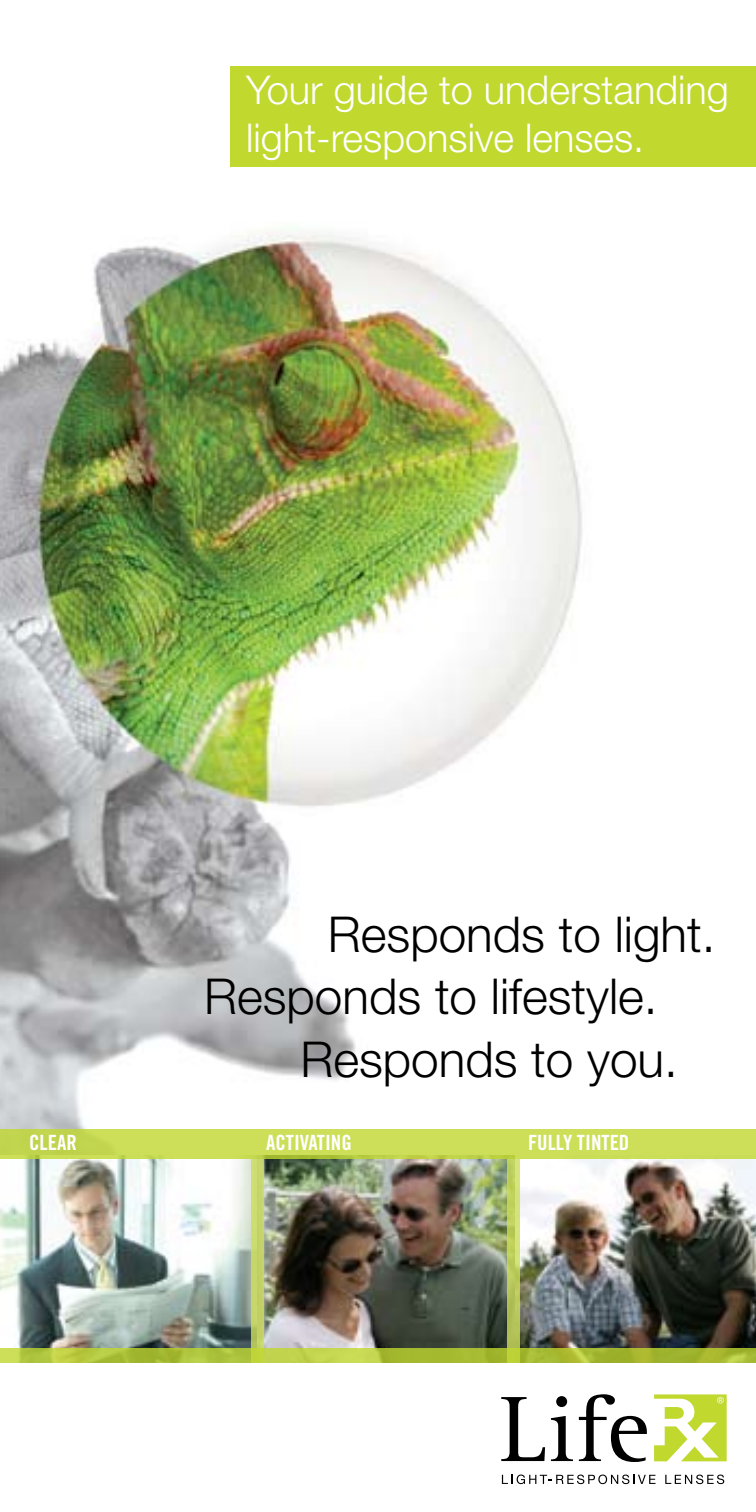
<style>
.page{position:relative;width:756px;height:1512px;background:#fff}
.page>*{position:absolute;margin:0;border:0;box-sizing:border-box;transform-origin:0 0}
.t1{font:300 49.5px/62.4px "Helvetica Neue";color:#000}
.t2{font:300 39.6px/47.7px "Helvetica Neue";color:#fff}
.t3{font:21px "Trade Gothic Bold Cond Twenty";color:#fff}
.t4{font:15px "Myriad";color:#fff}
</style>
<div class="page">
<img style="left:0;top:228px;width:582px;height:901px">
<img style="left:0;top:1159px;width:756px;height:189px">
<svg style="left:0;top:1129px;width:756px;height:30px;background:#cadc55"></svg>
<svg style="left:507px;top:1159px;width:13px;height:189px;background:#bfce61"></svg>
<div style="left:251px;top:1159px;width:13px;height:203px;background:#c5d56a"></div>
<svg style="left:501px;top:1397px;width:44px;height:64px"></svg>
<svg style="left:551px;top:1396px;width:22px;height:65px"></svg>
<svg style="left:579px;top:1394px;width:68px;height:68px"></svg>
<svg style="left:502px;top:1475px;width:154px;height:9px"></svg>
<svg style="left:665px;top:1475px;width:59px;height:9px"></svg>
<svg style="left:654px;top:1394px;width:73px;height:67px"></svg>
<svg style="left:0;top:1348px;width:756px;height:15px;background:#aec239"></svg>
<div style="left:231px;top:66px;width:525px;height:101px;background:#c1d82f"></div>
<p class="t2" style="left:246px;top:65px;width:484px">Your guide to understanding light-responsive lenses.</p>
<p class="t1" style="left:204px;top:902px;width:513px;text-indent:124px">Responds to light.<br>Responds to lifestyle.</p>
<p class="t1" style="left:300px;top:1027px;width:379px">Responds to you.</p>
<p class="t3" style="left:29px;top:1130px;width:49px">CLEAR</p>
<p class="t3" style="left:266px;top:1130px;width:87px">ACTIVATING</p>
<p class="t3" style="left:528px;top:1130px;width:103px">FULLY TINTED</p>
<p class="t4" style="left:717px;top:1395px;width:9px">®</p>
</div>
